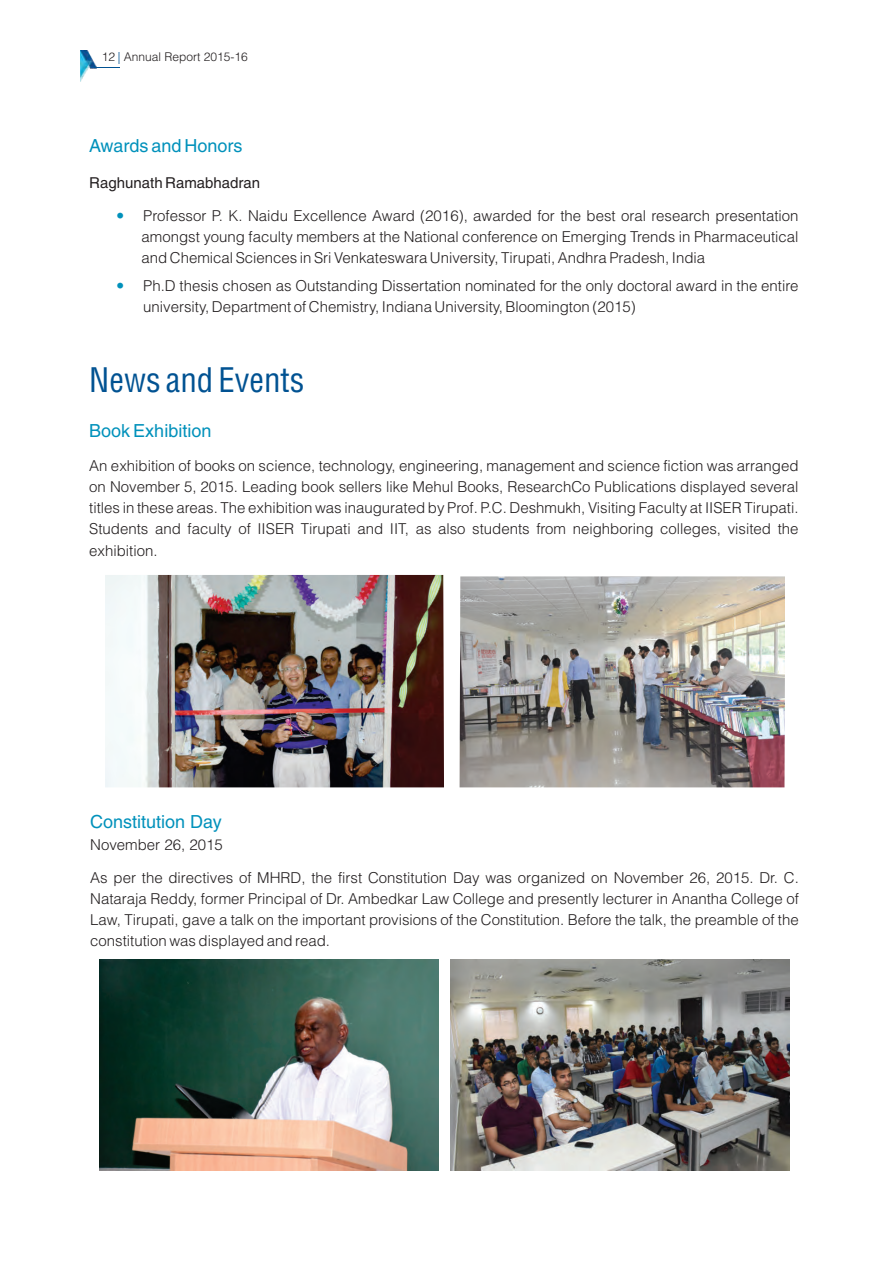
<style>
.page{position:relative;width:893px;height:1263px;background:#fff}
.page>*{position:absolute;margin:0;border:0;box-sizing:border-box;transform-origin:0 0}
.t1{font:condensed 33px "Helvetica LT";color:#015292}
.t2{font:18px "Helvetica LT";color:#0091bb}
.t3{font:300 15px/21.1px "Helvetica LT";color:#231f20;text-align:justify}
.t4{font:15px "Helvetica LT";color:#231f20}
.t5{font:300 12px "Helvetica LT";color:#231f20}
.s1{color:#015292}
</style>
<div class="page">
<img style="left:81px;top:50px;width:16px;height:31px">
<svg style="left:94px;top:67px;width:25px;height:1px"></svg>
<img style="left:451px;top:959px;width:339px;height:212px">
<img style="left:99px;top:960px;width:339px;height:211px">
<img style="left:460px;top:576px;width:324px;height:211px">
<img style="left:105px;top:575px;width:339px;height:212px">
<p class="t5" style="left:102px;top:52px;width:148px">12 <span class="s1">|</span> Annual Report 2015-16</p>
<p class="t2" style="left:89px;top:139px;width:155px">Awards and Honors</p>
<p class="t4" style="left:89px;top:177px;width:172px">Raghunath Ramabhadran</p>
<p class="t3" style="left:141px;top:206px;width:659px">Professor P. K. Naidu Excellence Award (2016), awarded for the best oral research presentation amongst young faculty members at the National conference on Emerging Trends in Pharmaceutical and Chemical Sciences in Sri Venkateswara University, Tirupati, Andhra Pradesh, India</p>
<p class="t3" style="left:143px;top:276px;width:657px">Ph.D thesis chosen as Outstanding Dissertation nominated for the only doctoral award in the entire university, Department of Chemistry, Indiana University, Bloomington (2015)</p>
<h1 class="t1" style="left:89px;top:367px;width:217px">News and Events</h1>
<p class="t2" style="left:89px;top:424px;width:124px">Book Exhibition</p>
<p class="t3" style="left:89px;top:456px;width:711px">An exhibition of books on science, technology, engineering, management and science fiction was arranged on November 5, 2015. Leading book sellers like Mehul Books, ResearchCo Publications displayed several titles in these areas. The exhibition was inaugurated by Prof. P.C. Deshmukh, Visiting Faculty at IISER Tirupati.<br>Students and faculty of IISER Tirupati and IIT, as also students from neighboring colleges, visited the exhibition.</p>
<p class="t2" style="left:90px;top:815px;width:133px">Constitution Day</p>
<p class="t3" style="left:90px;top:835px;width:134px">November 26, 2015</p>
<p class="t3" style="left:90px;top:868px;width:710px">As per the directives of MHRD, the first Constitution Day was organized on November 26, 2015. Dr. C.<br>Nataraja Reddy, former Principal of Dr. Ambedkar Law College and presently lecturer in Anantha College of Law, Tirupati, gave a talk on the important provisions of the Constitution. Before the talk, the preamble of the constitution was displayed and read.</p>
</div>
